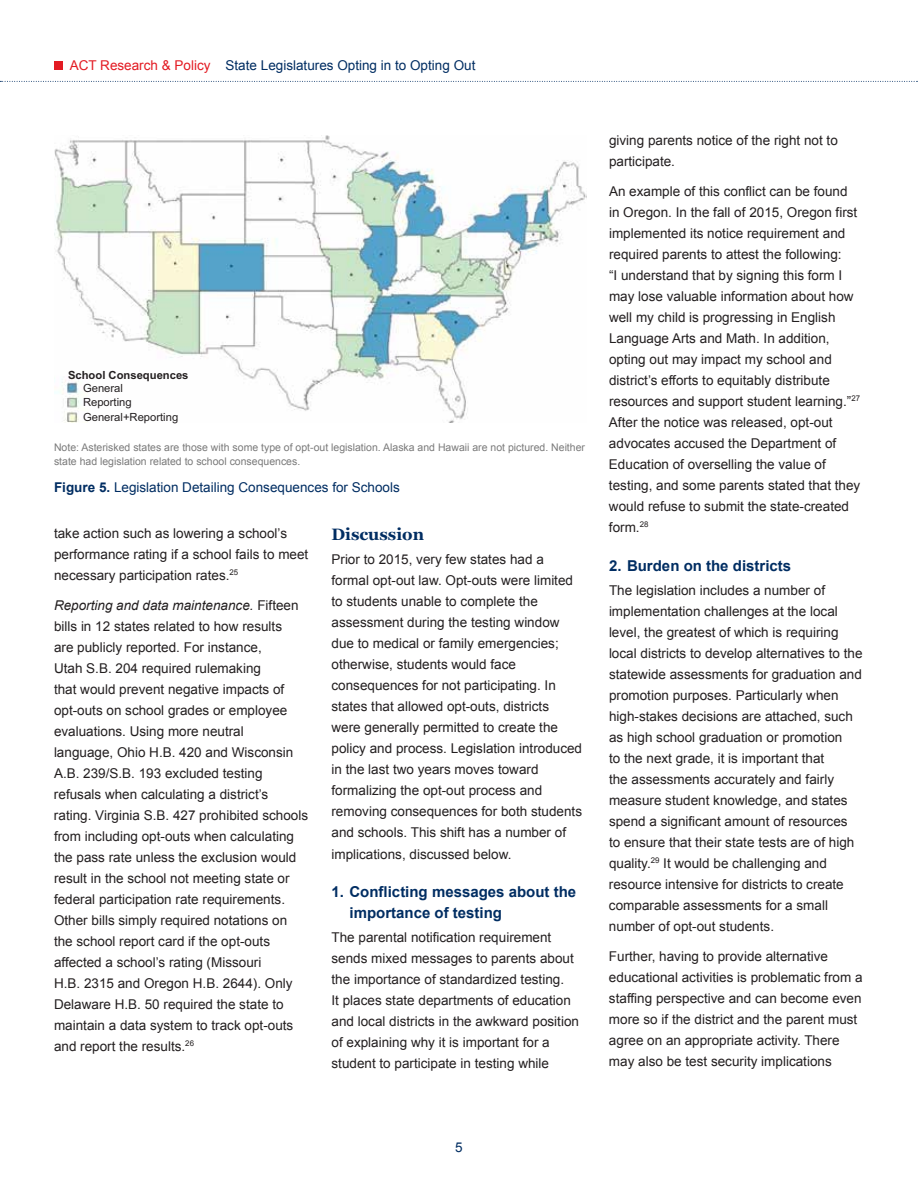
<style>
.page{position:relative;width:918px;height:1188px;background:#fff}
.page>*{position:absolute;margin:0;border:0;box-sizing:border-box;transform-origin:0 0}
.t1{font:700 16.5px "Georgia";color:#002d62}
.t2{font:700 15px/21px "Arial";color:#002d62}
.t3{font:13.5px/21px "Arial";color:#231f20}
.t4{font:13.5px "Arial";color:#002d62}
.t5{font:11.25px/14.7px "Arial";color:#231f20}
.t6{font:700 11.25px "Arial";color:#231f20}
.t7{font:10.5px/13.5px "Arial";color:#7a7a7a}
.s1{color:#e31b23}
.s2{font-weight:700}
.s3{font-style:italic}
</style>
<div class="page">
<div style="left:54px;top:61px;width:9px;height:9px;background:#e31b23"></div>
<svg style="left:0;top:81px;width:918px;height:1px"></svg>
<img style="left:54px;top:135px;width:533px;height:288px">
<p class="t4" style="left:70px;top:56px;width:407px"><span class="s1">ACT Research &amp; Policy</span> State Legislatures Opting in to Opting Out</p>
<p class="t6" style="left:68px;top:367px;width:122px">School Consequences</p>
<p class="t5" style="left:83px;top:380px;width:97px">General<br>Reporting<br>General+Reporting</p>
<p class="t7" style="left:54px;top:441px;width:533px">Note: Asterisked states are those with some type of opt-out legislation. Alaska and Hawaii are not pictured. Neither state had legislation related to school consequences.</p>
<p class="t4" style="left:54px;top:478px;width:347px"><span class="s2">Figure 5.</span> Legislation Detailing Consequences for Schools</p>
<p class="t3" style="left:54px;top:523px;width:256px">take action such as lowering a school’s performance rating if a school fails to meet necessary participation rates.<sup>25</sup></p>
<p class="t3" style="left:54px;top:595px;width:256px"><span class="s3">Reporting and data maintenance.</span> Fifteen bills in 12 states related to how results<br>are publicly reported. For instance,<br>Utah S.B. 204 required rulemaking<br>that would prevent negative impacts of opt-outs on school grades or employee evaluations. Using more neutral<br>language, Ohio H.B. 420 and Wisconsin A.B. 239/S.B. 193 excluded testing refusals when calculating a district’s rating. Virginia S.B. 427 prohibited schools from including opt-outs when calculating the pass rate unless the exclusion would result in the school not meeting state or federal participation rate requirements.<br>Other bills simply required notations on the school report card if the opt-outs affected a school’s rating (Missouri<br>H.B. 2315 and Oregon H.B. 2644). Only Delaware H.B. 50 required the state to maintain a data system to track opt-outs and report the results.<sup>26</sup></p>
<p class="t1" style="left:332px;top:525px;width:94px">Discussion</p>
<p class="t3" style="left:332px;top:549px;width:252px">Prior to 2015, very few states had a formal opt-out law. Opt-outs were limited to students unable to complete the assessment during the testing window due to medical or family emergencies; otherwise, students would face consequences for not participating. In states that allowed opt-outs, districts<br>were generally permitted to create the policy and process. Legislation introduced in the last two years moves toward formalizing the opt-out process and removing consequences for both students and schools. This shift has a number of implications, discussed below.</p>
<p class="t2" style="left:350px;top:882px;width:228px;text-indent:-18px">1. Conflicting messages about the importance of testing</p>
<p class="t3" style="left:332px;top:927px;width:249px">The parental notification requirement sends mixed messages to parents about the importance of standardized testing.<br>It places state departments of education and local districts in the awkward position of explaining why it is important for a student to participate in testing while</p>
<p class="t3" style="left:609px;top:130px;width:230px">giving parents notice of the right not to participate.</p>
<p class="t3" style="left:609px;top:181px;width:253px">An example of this conflict can be found in Oregon. In the fall of 2015, Oregon first implemented its notice requirement and required parents to attest the following:<br>“I understand that by signing this form I may lose valuable information about how well my child is progressing in English Language Arts and Math. In addition, opting out may impact my school and district’s efforts to equitably distribute resources and support student learning.”<sup>27<br></sup>After the notice was released, opt-out advocates accused the Department of Education of overselling the value of testing, and some parents stated that they would refuse to submit the state-created form.<sup>28</sup></p>
<p class="t2" style="left:609px;top:556px;width:184px">2. Burden on the districts</p>
<p class="t3" style="left:609px;top:580px;width:255px">The legislation includes a number of implementation challenges at the local level, the greatest of which is requiring local districts to develop alternatives to the statewide assessments for graduation and promotion purposes. Particularly when high-stakes decisions are attached, such as high school graduation or promotion<br>to the next grade, it is important that<br>the assessments accurately and fairly measure student knowledge, and states spend a significant amount of resources<br>to ensure that their state tests are of high quality.<sup>29</sup> It would be challenging and resource intensive for districts to create comparable assessments for a small number of opt-out students.</p>
<p class="t3" style="left:609px;top:946px;width:255px">Further, having to provide alternative educational activities is problematic from a staffing perspective and can become even more so if the district and the parent must agree on an appropriate activity. There may also be test security implications</p>
<p class="t4" style="left:455px;top:1138px;width:9px">5</p>
</div>
